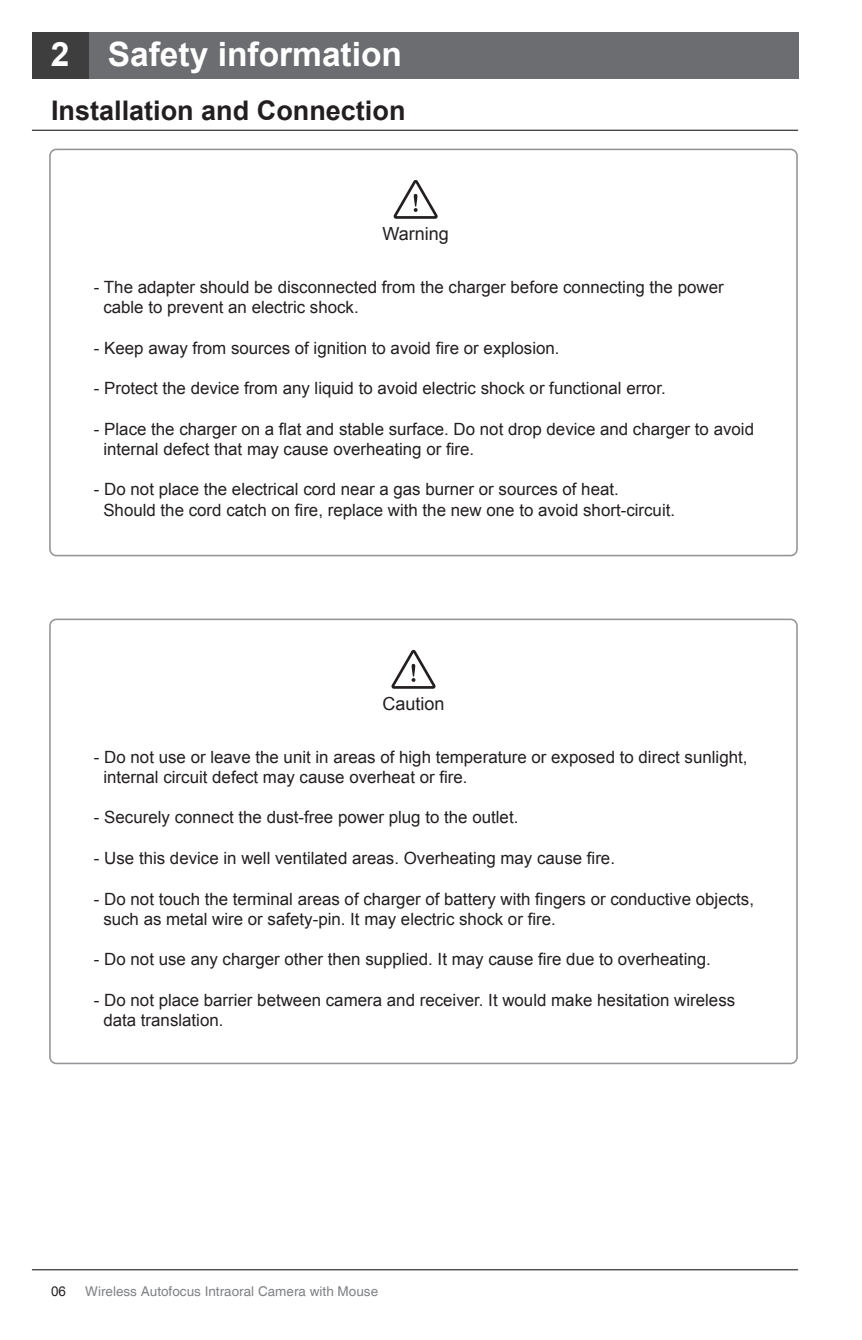
<style>
.page{position:relative;width:862px;height:1340px;background:#fff}
.page>*{position:absolute;margin:0;border:0;box-sizing:border-box;transform-origin:0 0}
.t1{font:700 33.52px "Arial";color:#fff}
.t2{font:700 27px "Arial";color:#231f20}
.t3{font:18px "Arial";color:#231f20}
.t4{font:16.88px/20.2px "Arial";color:#231f20}
.t5{font:13.5px "Helvetica";color:#808285}
.t6{font:13.5px "Arial";color:#231f20}
</style>
<div class="page">
<svg style="left:393px;top:180px;width:45px;height:39px"></svg>
<svg style="left:391px;top:650px;width:45px;height:39px"></svg>
<div style="left:32px;top:32px;width:765px;height:46px;background:#6c6d70"></div>
<div style="left:32px;top:32px;width:57px;height:46px;background:#3e3e3f"></div>
<hr style="left:32px;top:130px;width:765px;height:1px;background:#231f20">
<hr style="left:32px;top:1269px;width:765px;height:1px;background:#231f20">
<div style="left:49px;top:149px;width:748px;height:407px;border:2px solid #939598;border-radius:6px"></div>
<div style="left:49px;top:618px;width:748px;height:446px;border:2px solid #939598;border-radius:6px"></div>
<h1 class="t1" style="left:51px;top:32px;width:352px">2 Safety information</h1>
<h2 class="t2" style="left:51px;top:93px;width:356px">Installation and Connection</h2>
<p class="t3" style="left:382px;top:222px;width:68px">Warning</p>
<p class="t4" style="left:103px;top:277px;width:621px;text-indent:-9px">- The adapter should be disconnected from the charger before connecting the power cable to prevent an electric shock.</p>
<p class="t4" style="left:94px;top:337px;width:467px">- Keep away from sources of ignition to avoid fire or explosion.</p>
<p class="t4" style="left:94px;top:378px;width:573px">- Protect the device from any liquid to avoid electric shock or functional error.</p>
<p class="t4" style="left:103px;top:418px;width:652px;text-indent:-9px">- Place the charger on a flat and stable surface. Do not drop device and charger to avoid internal defect that may cause overheating or fire.</p>
<p class="t4" style="left:103px;top:479px;width:573px;text-indent:-9px">- Do not place the electrical cord near a gas burner or sources of heat.<br>Should the cord catch on fire, replace with the new one to avoid short-circuit.</p>
<p class="t3" style="left:382px;top:692px;width:64px">Caution</p>
<p class="t4" style="left:103px;top:746px;width:645px;text-indent:-9px">- Do not use or leave the unit in areas of high temperature or exposed to direct sunlight, internal circuit defect may cause overheat or fire.</p>
<p class="t4" style="left:94px;top:807px;width:425px">- Securely connect the dust-free power plug to the outlet.</p>
<p class="t4" style="left:94px;top:848px;width:522px">- Use this device in well ventilated areas. Overheating may cause fire.</p>
<p class="t4" style="left:103px;top:888px;width:651px;text-indent:-9px">- Do not touch the terminal areas of charger of battery with fingers or conductive objects, such as metal wire or safety-pin. It may electric shock or fire.</p>
<p class="t4" style="left:94px;top:949px;width:618px">- Do not use any charger other then supplied. It may cause fire due to overheating.</p>
<p class="t4" style="left:103px;top:989px;width:633px;text-indent:-9px">- Do not place barrier between camera and receiver. It would make hesitation wireless data translation.</p>
<p class="t6" style="left:51px;top:1282px;width:17px">06</p>
<p class="t5" style="left:85px;top:1283px;width:294px">Wireless Autofocus Intraoral Camera with Mouse</p>
</div>
